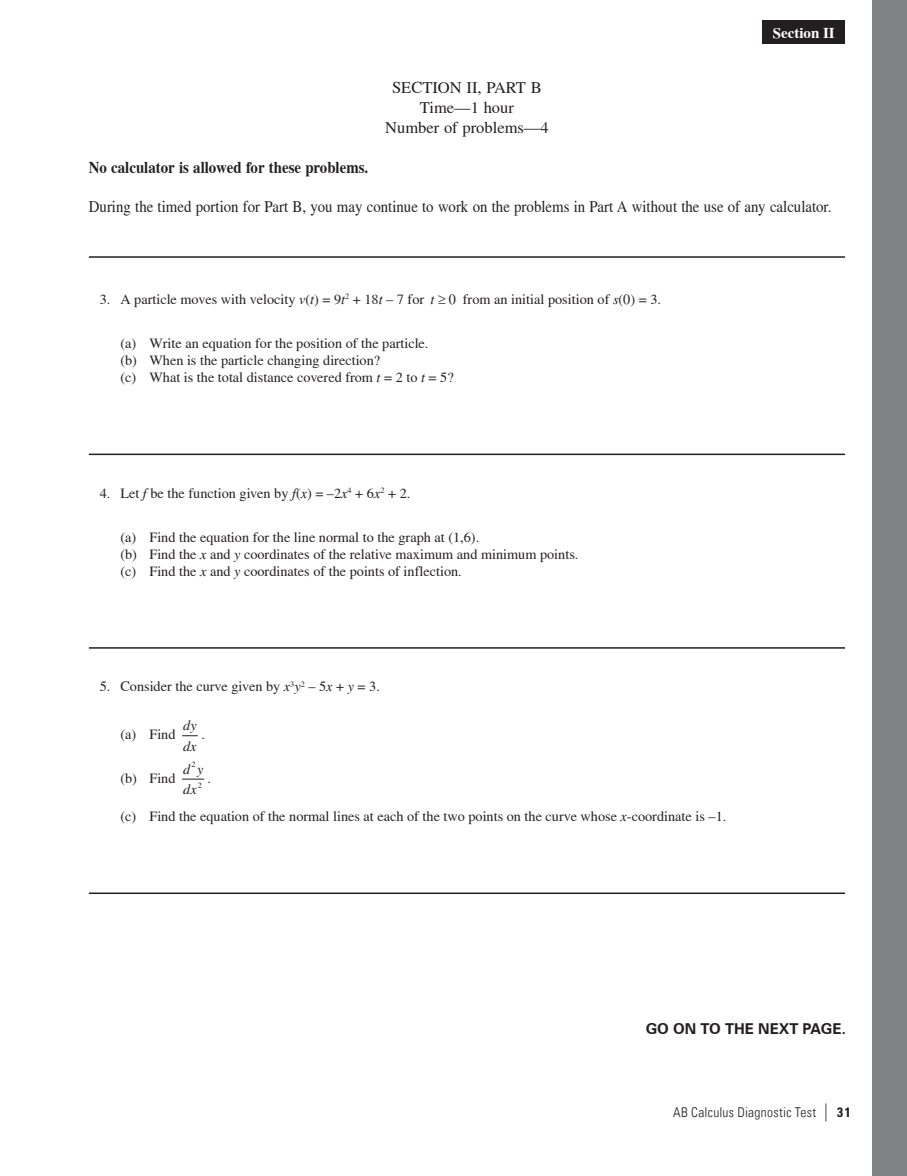
<style>
.page{position:relative;width:907px;height:1176px;background:#fff}
.page>*{position:absolute;margin:0;border:0;box-sizing:border-box;transform-origin:0 0}
.t1{font:16.5px "Times";color:#231f20;scale:.9 1}
.t2{font:16.5px/19.8px "Times";color:#231f20;text-align:center}
.t3{font:700 16.5px "Times";color:#231f20;scale:.9 1}
.t4{font:700 15px "Zurich BT";color:#231f20}
.t5{font:700 15px "Times";color:#fff}
.t6{font:14.25px/17.1px "Times";color:#231f20}
.t7{font:italic 14.25px/20.4px "Times LT";color:#231f20}
.t8{font:300 condensed 13.5px "Univers LT";letter-spacing:.02em;color:#231f20}
.t9{font:8.25px "Times";color:#231f20}
.s1{font-family:"Times LT";font-style:italic}
.s2{font-family:"Univers LT Std";font-weight:400;font-size:18px}
.s3{font-family:"Univers LT Std";font-weight:700}
</style>
<div class="page">
<div style="left:871px;top:0;width:36px;height:1176px;background:#808285"></div>
<div style="left:762px;top:21px;width:83px;height:23px;background:#231f20"></div>
<hr style="left:89px;top:256px;width:756px;height:2px;background:#231f20">
<hr style="left:89px;top:453px;width:756px;height:2px;background:#231f20">
<hr style="left:89px;top:647px;width:756px;height:1px;background:#231f20">
<hr style="left:89px;top:892px;width:756px;height:2px;background:#231f20">
<svg style="left:182px;top:735px;width:16px;height:1px"></svg>
<svg style="left:182px;top:778px;width:22px;height:1px"></svg>
<p class="t2" style="left:385px;top:78px;width:165px">SECTION II, PART B<br>Time—1 hour<br>Number of problems—4</p>
<p class="t5" style="left:772px;top:24px;width:64px">Section II</p>
<p class="t3" style="left:89px;top:157px;width:312px">No calculator is allowed for these problems.</p>
<p class="t1" style="left:89px;top:197px;width:826px">During the timed portion for Part B, you may continue to work on the problems in Part A without the use of any calculator.</p>
<p class="t6" style="left:100px;top:291px;width:563px">3. A particle moves with velocity <span class="s1">v</span>(<span class="s1">t</span>) = 9<span class="s1">t</span><sup>2</sup> + 18<span class="s1">t</span> – 7 for <span class="s1">t</span> ≥ 0 from an initial position of <span class="s1">s</span>(0) = 3.</p>
<p class="t6" style="left:120px;top:335px;width:335px">(a) Write an equation for the position of the particle.<br>(b) When is the particle changing direction?<br>(c) What is the total distance covered from <span class="s1">t</span> = 2 to <span class="s1">t</span> = 5?</p>
<p class="t6" style="left:100px;top:484px;width:312px">4. Let <span class="s1">f</span> be the function given by <span class="s1">f</span>(<span class="s1">x</span>) = –2<span class="s1">x</span><sup>4</sup> + 6<span class="s1">x</span><sup>2</sup> + 2.</p>
<p class="t6" style="left:120px;top:528px;width:459px">(a) Find the equation for the line normal to the graph at (1,6).<br>(b) Find the <span class="s1">x</span> and <span class="s1">y</span> coordinates of the relative maximum and minimum points. (c) Find the <span class="s1">x</span> and <span class="s1">y</span> coordinates of the points of inflection.</p>
<p class="t6" style="left:100px;top:678px;width:282px">5. Consider the curve given by <span class="s1">x</span><sup>3</sup><span class="s1">y</span><sup>2</sup> – 5<span class="s1">x</span> + <span class="s1">y</span> = 3.</p>
<p class="t6" style="left:120px;top:726px;width:57px">(a) Find</p>
<p class="t7" style="left:183px;top:715px;width:15px">dy dx</p>
<p class="t6" style="left:202px;top:726px;width:5px">.</p>
<p class="t9" style="left:191px;top:759px;width:6px">2</p>
<p class="t6" style="left:120px;top:769px;width:57px">(b) Find</p>
<p class="t7" style="left:183px;top:758px;width:22px">d y dx</p>
<p class="t9" style="left:198px;top:780px;width:15px">2 <sup>.</sup></p>
<p class="t6" style="left:120px;top:808px;width:607px">(c) Find the equation of the normal lines at each of the two points on the curve whose <span class="s1">x</span>-coordinate is –1.</p>
<p class="t4" style="left:645px;top:1019px;width:202px">GO ON TO THE NEXT PAGE.</p>
<p class="t8" style="left:673px;top:1104px;width:179px">AB Calculus Diagnostic Test <span class="s2">|</span> <span class="s3">3 1</span></p>
</div>
